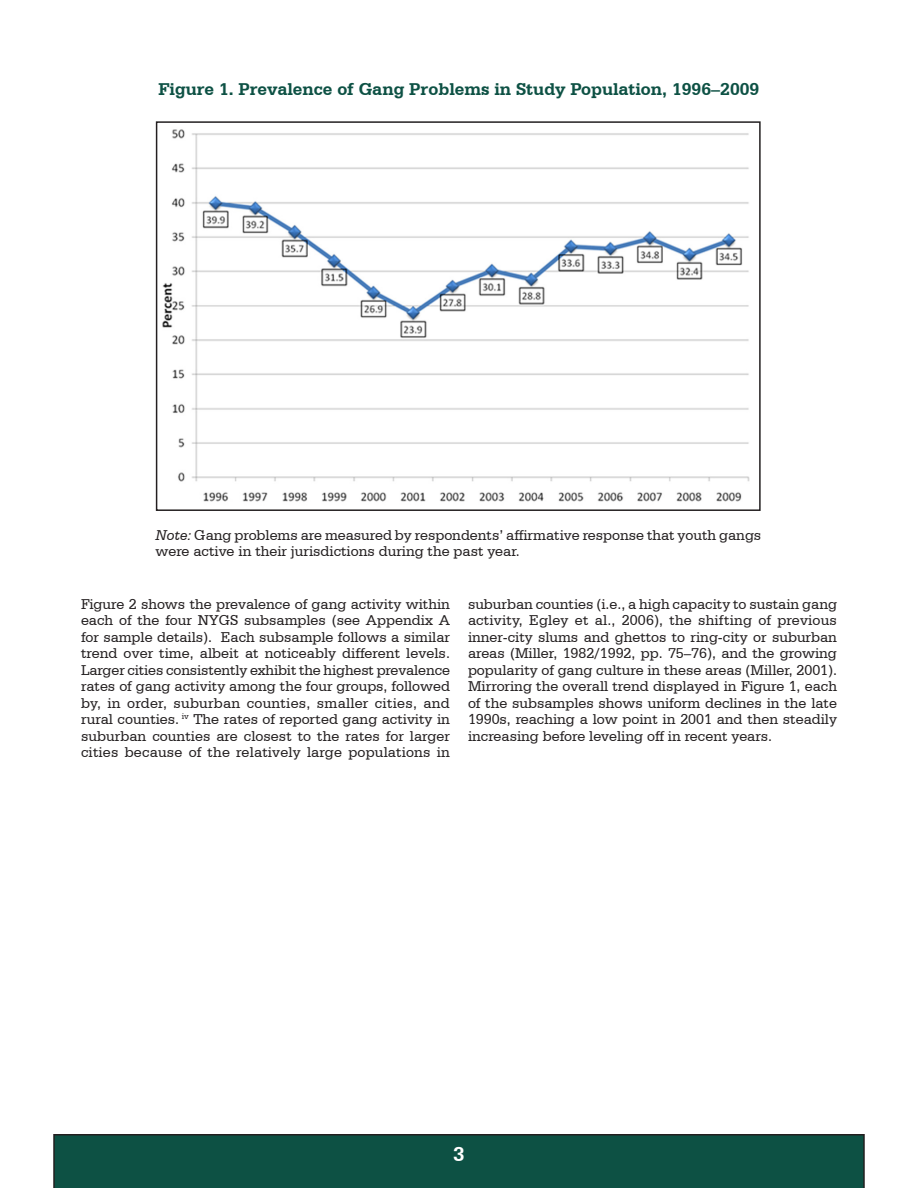
<style>
.page{position:relative;width:918px;height:1188px;background:#fff}
.page>*{position:absolute;margin:0;border:0;box-sizing:border-box;transform-origin:0 0}
.t1{font:700 21px "Serifa BT";color:#fff}
.side_bar_header{font:700 18px "Serifa BT";color:#0d5144}
.body_text{font:15px/16.5px "Serifa BT";color:#231f20;text-align:justify}
.s1{font-style:italic}
</style>
<div class="page">
<div style="left:53px;top:1134px;width:812px;height:54px;background:#0d5144"></div>
<img style="left:162px;top:129px;width:588px;height:373px">
<div style="left:156px;top:121px;width:605px;height:390px;border:2px solid #231f20"></div>
<p class="side_bar_header" style="left:159px;top:78px;width:602px">Figure 1. Prevalence of Gang Problems in Study Population, 1996–2009</p>
<p class="body_text" style="left:156px;top:526px;width:607px"><span class="s1">Note:</span> Gang problems are measured by respondents’ affirmative response that youth gangs were active in their jurisdictions during the past year.</p>
<p class="body_text" style="left:468px;top:595px;width:371px">suburban counties (i.e., a high capacity to sustain gang activity, Egley et al., 2006), the shifting of previous inner-city slums and ghettos to ring-city or suburban areas (Miller, 1982/1992, pp. 75–76), and the growing popularity of gang culture in these areas (Miller, 2001).<br>Mirroring the overall trend displayed in Figure 1, each of the subsamples shows uniform declines in the late 1990s, reaching a low point in 2001 and then steadily increasing before leveling off in recent years.</p>
<p class="body_text" style="left:81px;top:595px;width:371px">Figure 2 shows the prevalence of gang activity within each of the four NYGS subsamples (see Appendix A for sample details). Each subsample follows a similar trend over time, albeit at noticeably different levels.<br>Larger cities consistently exhibit the highest prevalence rates of gang activity among the four groups, followed by, in order, suburban counties, smaller cities, and rural counties. <sup>iv</sup> The rates of reported gang activity in suburban counties are closest to the rates for larger cities because of the relatively large populations in</p>
<h1 class="t1" style="left:453px;top:1141px;width:13px">3</h1>
</div>
